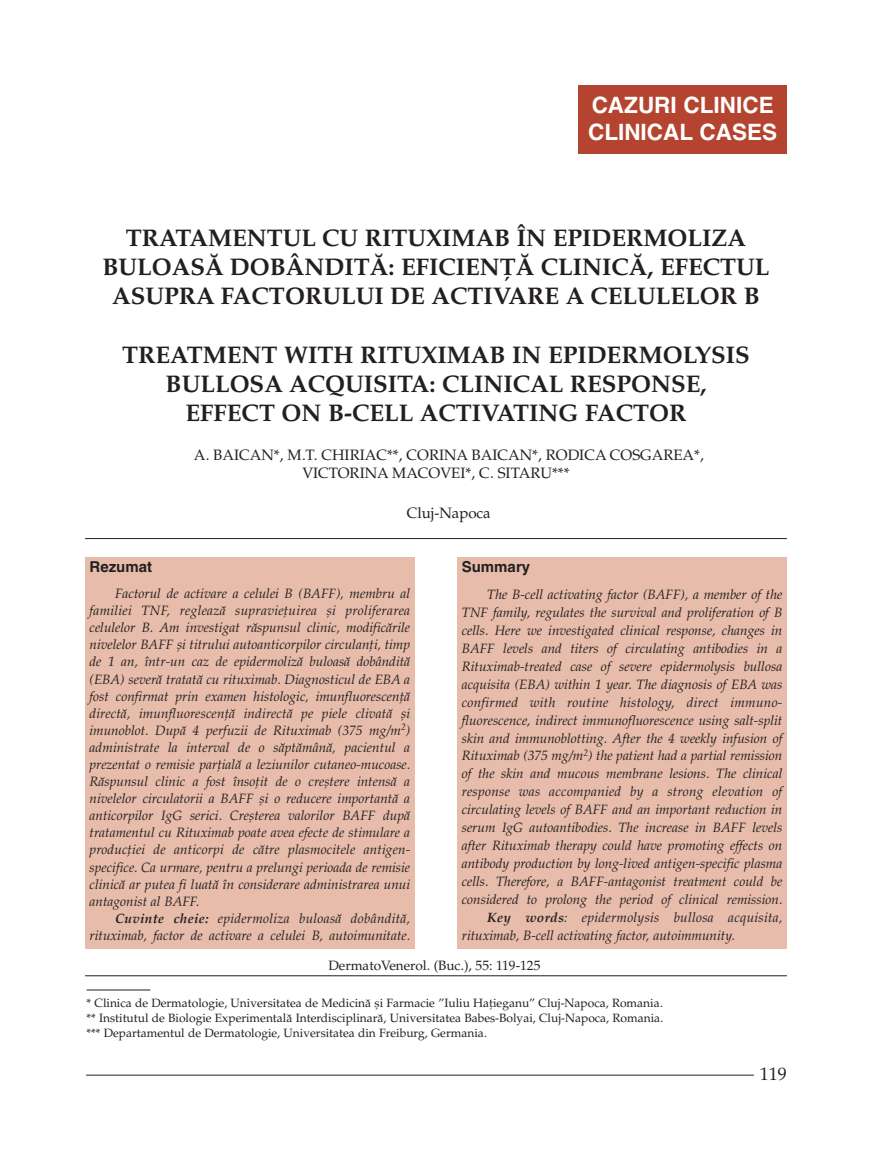
<style>
.page{position:relative;width:872px;height:1170px;background:#fff}
.page>*{position:absolute;margin:0;border:0;box-sizing:border-box;transform-origin:0 0}
.t1{font:700 24px/29.1px "PAP Alm Springs";color:#231f20;text-align:center}
.t2{font:700 22.5px/27px "Switzerland Rom";color:#fff}
.t3{font:18px "PAP Alm Springs";color:#231f20}
.t4{font:15px/18px "PAP Alm Springs";color:#231f20}
.t5{font:700 15px "Switzerland Rom";color:#231f20}
.t6{font:italic 13.5px/17.1px "PAP Alm Springs";color:#231f20;text-align:justify}
.t7{font:italic 13.5px "PAP Alm Springs";letter-spacing:.02em;color:#231f20}
.t8{font:13.5px "PAP Alm Springs";color:#231f20}
.t9{font:12px/15px "PAP Alm Springs";color:#231f20;text-align:justify}
.s1{font-weight:700}
</style>
<div class="page">
<hr style="left:86px;top:1074px;width:668px;height:1px;background:#231f20">
<div style="left:578px;top:85px;width:209px;height:68px;background:#b4432f"></div>
<hr style="left:85px;top:538px;width:702px;height:1px;background:#231f20">
<hr style="left:87px;top:989px;width:63px;height:1px;background:#231f20">
<div style="left:85px;top:557px;width:330px;height:391px;background:#e7bcab"></div>
<div style="left:457px;top:557px;width:330px;height:391px;background:#e7bcab"></div>
<hr style="left:85px;top:975px;width:702px;height:1px;background:#231f20">
<h2 class="t2" style="left:588px;top:92px;width:191px">CAZURI CLINICE<br>CLINICAL CASES</h2>
<h1 class="t1" style="left:102px;top:223px;width:668px">TRATAMENTUL CU RITUXIMAB ÎN EPIDERMOLIZA<br>BULOASÃ DOBÂNDITÃ: EFICIENÞÃ CLINICÃ, EFECTUL<br>ASUPRA FACTORULUI DE ACTIVARE A CELULELOR B</h1>
<h1 class="t1" style="left:122px;top:340px;width:629px">TREATMENT WITH RITUXIMAB IN EPIDERMOLYSIS<br>BULLOSA ACQUISITA: CLINICAL RESPONSE,<br>EFFECT ON B-CELL ACTIVATING FACTOR</h1>
<p class="t4" style="left:302px;top:446px;width:403px;text-indent:-109px">A. BAICAN*, M.T. CHIRIAC**, CORINA BAICAN*, RODICA COSGAREA*,<br>VICTORINA MACOVEI*, C. SITARU***</p>
<p class="t4" style="left:407px;top:503px;width:85px">Cluj-Napoca</p>
<p class="t5" style="left:462px;top:558px;width:70px">Summary</p>
<p class="t6" style="left:487px;top:585px;width:297px">The B-cell activating factor (BAFF), a member of the</p>
<p class="t6" style="left:462px;top:603px;width:322px">TNF family, regulates the survival and proliferation of B</p>
<p class="t6" style="left:462px;top:621px;width:322px">cells. Here we investigated clinical response, changes in</p>
<p class="t6" style="left:462px;top:639px;width:322px">BAFF levels and titers of circulating antibodies in a</p>
<p class="t6" style="left:462px;top:657px;width:322px">Rituximab-treated case of severe epidermolysis bullosa</p>
<p class="t6" style="left:462px;top:675px;width:322px">acquisita (EBA) within 1 year. The diagnosis of EBA was</p>
<p class="t7" style="left:462px;top:694px;width:322px">confirmed with routine histology, direct immuno-</p>
<p class="t6" style="left:462px;top:711px;width:322px">fluorescence, indirect immunofluorescence using salt-split</p>
<p class="t6" style="left:462px;top:729px;width:322px">skin and immunoblotting. After the 4 weekly infusion of</p>
<p class="t6" style="left:462px;top:747px;width:322px">Rituximab (375 mg/m<sup>2</sup>) the patient had a partial remission</p>
<p class="t6" style="left:462px;top:765px;width:322px">of the skin and mucous membrane lesions. The clinical</p>
<p class="t7" style="left:462px;top:783px;width:322px">response was accompanied by a strong elevation of</p>
<p class="t6" style="left:462px;top:801px;width:322px">circulating levels of BAFF and an important reduction in</p>
<p class="t6" style="left:462px;top:819px;width:322px">serum IgG autoantibodies. The increase in BAFF levels</p>
<p class="t6" style="left:462px;top:836px;width:322px">after Rituximab therapy could have promoting effects on</p>
<p class="t6" style="left:462px;top:854px;width:322px">antibody production by long-lived antigen-specific plasma</p>
<p class="t6" style="left:462px;top:872px;width:322px">cells. Therefore, a BAFF-antagonist treatment could be</p>
<p class="t6" style="left:462px;top:890px;width:322px">considered to prolong the period of clinical remission.</p>
<p class="t7" style="left:487px;top:909px;width:297px"><span class="s1">Key words</span>: epidermolysis bullosa acquisita,</p>
<p class="t6" style="left:462px;top:926px;width:275px">rituximab, B-cell activating factor, autoimmunity.</p>
<p class="t8" style="left:328px;top:956px;width:213px">DermatoVenerol. (Buc.), 55: 119-125</p>
<p class="t5" style="left:90px;top:558px;width:64px">Rezumat</p>
<p class="t6" style="left:90px;top:584px;width:322px;text-indent:26px">Factorul de activare a celulei B (BAFF), membru al familiei TNF, regleazã supravieþuirea ºi proliferarea celulelor B. Am investigat rãspunsul clinic, modificãrile nivelelor BAFF ºi titrului autoanticorpilor circulanþi, timp de 1 an, într-un caz de epidermolizã buloasã dobânditã (EBA) severã tratatã cu rituximab. Diagnosticul de EBA a fost confirmat prin examen histologic, imunfluorescenþã directã, imunfluorescenþã indirectã pe piele clivatã ºi imunoblot. Dupã 4 perfuzii de Rituximab (375 mg/m<sup>2</sup>) administrate la interval de o sãptãmânã, pacientul a prezentat o remisie parþialã a leziunilor cutaneo-mucoase.<br>Rãspunsul clinic a fost însoþit de o creºtere intensã a nivelelor circulatorii a BAFF ºi o reducere importantã a anticorpilor IgG serici. Creºterea valorilor BAFF dupã tratamentul cu Rituximab poate avea efecte de stimulare a producþiei de anticorpi de cãtre plasmocitele antigen&shy;specifice. Ca urmare, pentru a prelungi perioada de remisie clinicã ar putea fi luatã în considerare administrarea unui antagonist al BAFF.</p>
<p class="t6" style="left:90px;top:909px;width:322px;text-align:right"><span class="s1">Cuvinte cheie:</span> epidermoliza buloasã dobânditã, rituximab, factor de activare a celulei B, autoimunitate.</p>
<p class="t9" style="left:87px;top:994px;width:578px">* Clinica de Dermatologie, Universitatea de Medicinã ºi Farmacie ”Iuliu Haþieganu” Cluj-Napoca, Romania. ** Institutul de Biologie Experimentalã Interdisciplinarã, Universitatea Babes-Bolyai, Cluj-Napoca, Romania. *** Departamentul de Dermatologie, Universitatea din Freiburg, Germania.</p>
<h3 class="t3" style="left:760px;top:1062px;width:28px">119</h3>
</div>
